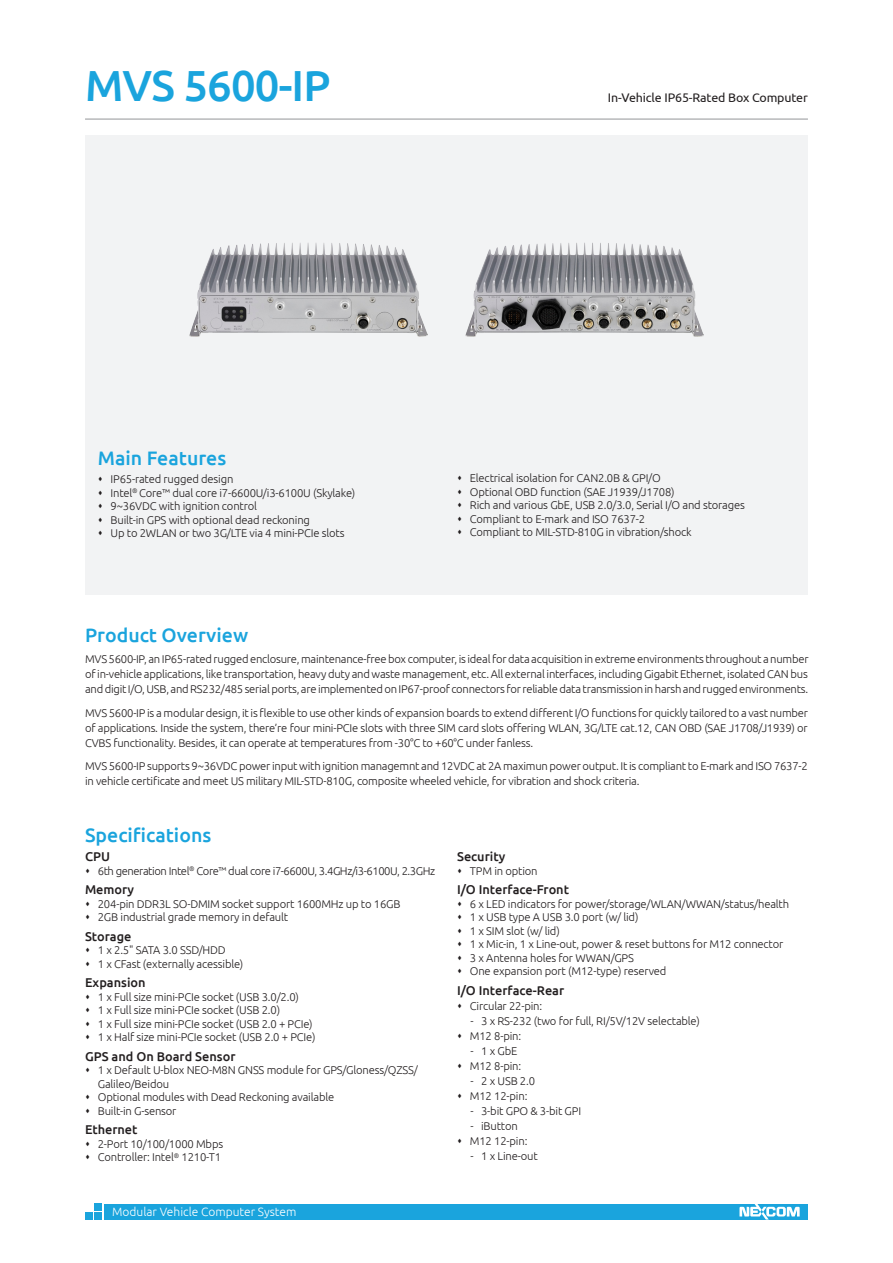
<style>
.page{position:relative;width:893px;height:1263px;background:#fff}
.page>*{position:absolute;margin:0;border:0;box-sizing:border-box;transform-origin:0 0}
.model_name{font:500 43.5px "Ubuntu";letter-spacing:-.02em;color:#1aa4dd}
.t1{font:500 19.5px "Ubuntu";color:#1aa4dd}
.item{font:500 12.75px "Ubuntu";color:#231f20}
.model_describe{font:12.45px "Ubuntu";letter-spacing:-.01em;color:#231f20}
.series_no{font:300 12px "Ubuntu";color:#fff}
.content{font:300 11.25px/13.5px "Ubuntu";letter-spacing:-.015em;color:#231f20}
.product_overview{font:300 11.25px/15px "Ubuntu";letter-spacing:-.02em;color:#231f20;text-align:justify}
.sub_list1{font:300 11.25px "Ubuntu";letter-spacing:-.015em;color:#231f20}
.content-2{font:300 11.25px "Ubuntu";letter-spacing:-.04em;color:#231f20}
</style>
<div class="page">
<div style="left:85px;top:136px;width:723px;height:459px;background:#f2f3f4"></div>
<div style="left:104px;top:1204px;width:704px;height:15px;background:#1aa4dd"></div>
<div style="left:94px;top:1203px;width:7px;height:7px;background:#1aa4dd"></div>
<div style="left:94px;top:1213px;width:7px;height:7px;background:#1aa4dd"></div>
<div style="left:85px;top:1213px;width:7px;height:7px;background:#1aa4dd"></div>
<svg style="left:739px;top:1204px;width:61px;height:15px"></svg>
<hr style="left:85px;top:119px;width:723px;height:1px;background:#939598">
<img style="left:465px;top:242px;width:238px;height:94px">
<img style="left:190px;top:243px;width:238px;height:93px">
<p class="model_name" style="left:85px;top:58px;width:247px">MVS 5600-IP</p>
<p class="model_describe" style="left:608px;top:90px;width:201px">In-Vehicle IP65-Rated Box Computer</p>
<p class="t1" style="left:98px;top:446px;width:130px">Main Features</p>
<p class="content" style="left:111px;top:472px;width:124px">IP65-rated rugged design</p>
<p class="content" style="left:111px;top:486px;width:246px">Intel<sup>®</sup> Core™ dual core i7-6600U/i3-6100U (Skylake)</p>
<p class="content" style="left:111px;top:499px;width:148px">9~36VDC with ignition control</p>
<p class="content" style="left:111px;top:513px;width:201px">Built-in GPS with optional dead reckoning</p>
<p class="content" style="left:111px;top:526px;width:235px">Up to 2WLAN or two 3G/LTE via 4 mini-PCIe slots</p>
<p class="content" style="left:470px;top:471px;width:192px">Electrical isolation for CAN2.0B &amp; GPI/O</p>
<p class="content" style="left:470px;top:485px;width:206px">Optional OBD function (SAE J1939/J1708)</p>
<p class="content" style="left:470px;top:498px;width:277px">Rich and various GbE, USB 2.0/3.0, Serial I/O and storages</p>
<p class="content" style="left:470px;top:512px;width:177px">Compliant to E-mark and ISO 7637-2</p>
<p class="content" style="left:470px;top:525px;width:223px">Compliant to MIL-STD-810G in vibration/shock</p>
<p class="t1" style="left:85px;top:622px;width:165px">Product Overview</p>
<p class="product_overview" style="left:85px;top:651px;width:725px">MVS 5600-IP, an IP65-rated rugged enclosure, maintenance-free box computer, is ideal for data acquisition in extreme environments throughout a number of in-vehicle applications, like transportation, heavy duty and waste management, etc. All external interfaces, including Gigabit Ethernet, isolated CAN bus and digit I/O, USB, and RS232/485 serial ports, are implemented on IP67-proof connectors for reliable data transmission in harsh and rugged environments.</p>
<p class="product_overview" style="left:85px;top:705px;width:724px">MVS 5600-IP is a modular design, it is flexible to use other kinds of expansion boards to extend different I/O functions for quickly tailored to a vast number of applications. Inside the system, there’re four mini-PCIe slots with three SIM card slots offering WLAN, 3G/LTE cat.12, CAN OBD (SAE J1708/J1939) or CVBS functionality. Besides, it can operate at temperatures from -30°C to +60°C under fanless.</p>
<p class="product_overview" style="left:85px;top:758px;width:724px">MVS 5600-IP supports 9~36VDC power input with ignition managemnt and 12VDC at 2A maximun power output. It is compliant to E-mark and ISO 7637-2 in vehicle certificate and meet US military MIL-STD-810G, composite wheeled vehicle, for vibration and shock criteria.</p>
<p class="t1" style="left:85px;top:823px;width:128px">Specifications</p>
<p class="item" style="left:85px;top:849px;width:27px">CPU</p>
<p class="content-2" style="left:98px;top:864px;width:339px">6th generation Intel<sup>®</sup> Core™ dual core i7-6600U, 3.4GHz/i3-6100U, 2.3GHz</p>
<p class="item" style="left:85px;top:882px;width:51px">Memory</p>
<p class="content" style="left:98px;top:897px;width:304px">204-pin DDR3L SO-DMIM socket support 1600MHz up to 16GB</p>
<p class="content" style="left:98px;top:910px;width:192px">2GB industrial grade memory in default</p>
<p class="item" style="left:85px;top:928px;width:48px">Storage</p>
<p class="content" style="left:98px;top:943px;width:130px">1 x 2.5" SATA 3.0 SSD/HDD</p>
<p class="content" style="left:98px;top:957px;width:147px">1 x CFast (externally acessible)</p>
<p class="item" style="left:85px;top:975px;width:62px">Expansion</p>
<p class="content" style="left:98px;top:990px;width:203px">1 x Full size mini-PCIe socket (USB 3.0/2.0)</p>
<p class="content" style="left:98px;top:1003px;width:184px">1 x Full size mini-PCIe socket (USB 2.0)</p>
<p class="content" style="left:98px;top:1017px;width:216px">1 x Full size mini-PCIe socket (USB 2.0 + PCIe)</p>
<p class="content" style="left:98px;top:1030px;width:219px">1 x Half size mini-PCIe socket (USB 2.0 + PCIe)</p>
<p class="item" style="left:85px;top:1048px;width:152px">GPS and On Board Sensor</p>
<p class="content" style="left:98px;top:1063px;width:321px">1 x Default U-blox NEO-M8N GNSS module for GPS/Gloness/QZSS/<br>Galileo/Beidou</p>
<p class="content" style="left:98px;top:1090px;width:238px">Optional modules with Dead Reckoning available</p>
<p class="content" style="left:98px;top:1104px;width:80px">Built-in G-sensor</p>
<p class="item" style="left:85px;top:1122px;width:54px">Ethernet</p>
<p class="content" style="left:98px;top:1137px;width:127px">2-Port 10/100/1000 Mbps</p>
<p class="content" style="left:98px;top:1150px;width:125px">Controller: Intel<sup>®</sup> 1210-T1</p>
<p class="item" style="left:457px;top:849px;width:50px">Security</p>
<p class="content" style="left:470px;top:864px;width:69px">TPM in option</p>
<p class="item" style="left:457px;top:882px;width:113px">I/O Interface-Front</p>
<p class="content" style="left:470px;top:897px;width:321px">6 x LED indicators for power/storage/WLAN/WWAN/status/health</p>
<p class="content" style="left:470px;top:910px;width:170px">1 x USB type A USB 3.0 port (w/ lid)</p>
<p class="content" style="left:470px;top:924px;width:91px">1 x SIM slot (w/ lid)</p>
<p class="content" style="left:470px;top:937px;width:315px">1 x Mic-in, 1 x Line-out, power &amp; reset buttons for M12 connector</p>
<p class="content" style="left:470px;top:951px;width:166px">3 x Antenna holes for WWAN/GPS</p>
<p class="content" style="left:470px;top:964px;width:198px">One expansion port (M12-type) reserved</p>
<p class="item" style="left:457px;top:982px;width:109px">I/O Interface-Rear</p>
<p class="content" style="left:470px;top:999px;width:74px">Circular 22-pin:</p>
<p class="sub_list1" style="left:471px;top:1014px;width:231px">- 3 x RS-232 (two for full, RI/5V/12V selectable)</p>
<p class="content" style="left:470px;top:1029px;width:53px">M12 8-pin:</p>
<p class="sub_list1" style="left:471px;top:1044px;width:48px">- 1 x GbE</p>
<p class="content" style="left:470px;top:1059px;width:53px">M12 8-pin:</p>
<p class="sub_list1" style="left:471px;top:1074px;width:66px">- 2 x USB 2.0</p>
<p class="content" style="left:470px;top:1089px;width:59px">M12 12-pin:</p>
<p class="sub_list1" style="left:471px;top:1104px;width:112px">- 3-bit GPO &amp; 3-bit GPI</p>
<p class="sub_list1" style="left:471px;top:1119px;width:49px">- iButton</p>
<p class="content" style="left:470px;top:1134px;width:59px">M12 12-pin:</p>
<p class="sub_list1" style="left:471px;top:1149px;width:69px">- 1 x Line-out</p>
<p class="series_no" style="left:112px;top:1204px;width:186px">Modular Vehicle Computer System</p>
</div>
